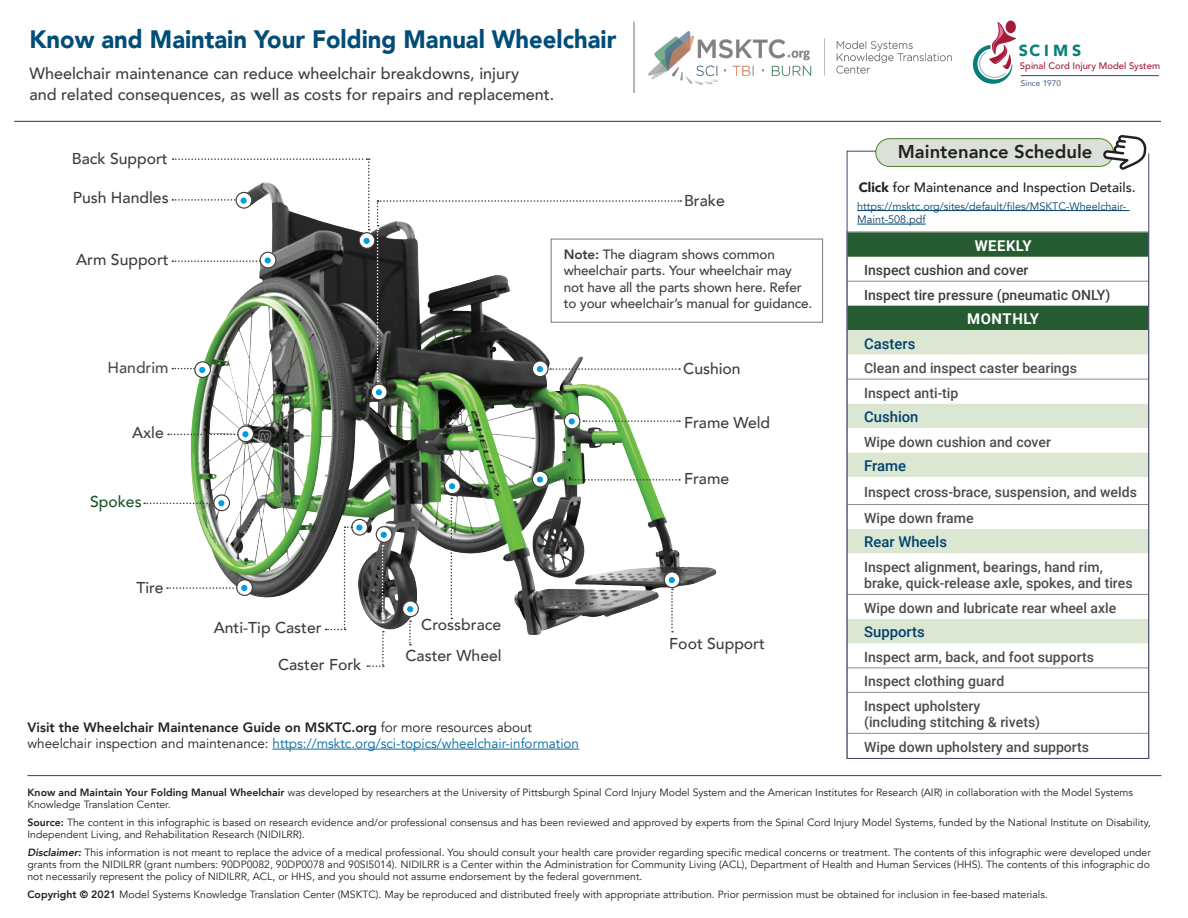
<style>
.page{position:relative;width:1188px;height:918px;background:#fff}
.page>*{position:absolute;margin:0;border:0;box-sizing:border-box;transform-origin:0 0}
.t1{font:900 25.2px "Avenir";color:#004d77;scale:.94 1}
.t2{font:800 18.45px "Avenir";color:#231f20}
.t3{font:500 16.2px/21.6px "Avenir";color:#3e3e3f}
.t4{font:900 16.05px "Avenir";letter-spacing:.23em;color:#067f7a}
.t5{font:500 15.75px/30.3px "Avenir";color:#3e3e3f;text-align:right}
.t6{font:500 15.75px "Avenir";color:#4b4c4d}
.t7{font:500 15.75px "Avenir";color:#1b5529}
.t8{font:500 14.85px "Roboto";color:#00416b}
.t9{font:700 14.85px "Roboto";letter-spacing:.035em;color:#fff}
.t10{font:500 14.1px/24.5px "Roboto";color:#4b4c4d}
.t11{font:500 14.1px/24.5px "Roboto";color:#3e3e3f}
.t12{font:13.5px/16.5px "Avenir";color:#231f20}
.t13{font:500 13.5px/16.5px "Avenir";letter-spacing:-.01em;color:#3e3e3f}
.t14{font:500 13.5px "Avenir";color:#231f20}
.t15{font:10.8px/13.5px "Avenir";color:#00416b}
.t16{font:10.5px/12px "Avenir";color:#231f20}
.t17{font:500 9.45px "Avenir";color:#a51c3b}
.t18{font:8.25px "Avenir";color:#3d5781}
.s1{font-weight:900}
.s2{font-weight:800}
.s3{color:#00679f}
.s4{font-weight:800;font-style:italic}
</style>
<div class="page">
<div style="left:1006px;top:21px;width:10px;height:12px;background:#a51c3b;border-radius:50%"></div>
<svg style="left:973px;top:22px;width:43px;height:62px"></svg>
<hr style="left:1021px;top:75px;width:138px;height:1px;background:#1f4c79">
<hr style="left:634px;top:22px;width:1px;height:71px;background:#6c6d70">
<img style="left:648px;top:32px;width:304px;height:53px">
<img style="left:190px;top:200px;width:527px;height:435px">
<svg style="left:172px;top:260px;width:88px;height:2px"></svg>
<svg style="left:409px;top:620px;width:2px;height:26px"></svg>
<svg style="left:671px;top:589px;width:2px;height:44px"></svg>
<svg style="left:583px;top:420px;width:97px;height:2px"></svg>
<svg style="left:549px;top:479px;width:131px;height:2px"></svg>
<svg style="left:451px;top:498px;width:1px;height:121px"></svg>
<svg style="left:214px;top:495px;width:15px;height:16px"></svg>
<div style="left:213px;top:494px;width:17px;height:17px;border:1px solid #3e3e3f;border-radius:50%"></div>
<svg style="left:144px;top:500px;width:80px;height:6px"></svg>
<svg style="left:238px;top:426px;width:16px;height:16px"></svg>
<div style="left:237px;top:425px;width:17px;height:17px;border:1px solid #3e3e3f;border-radius:50%"></div>
<svg style="left:168px;top:431px;width:80px;height:6px"></svg>
<svg style="left:237px;top:580px;width:15px;height:15px"></svg>
<div style="left:236px;top:579px;width:17px;height:17px;border:1px solid #3e3e3f;border-radius:50%"></div>
<svg style="left:167px;top:585px;width:80px;height:6px"></svg>
<svg style="left:352px;top:519px;width:16px;height:16px"></svg>
<div style="left:351px;top:519px;width:17px;height:17px;border:1px solid #3e3e3f;border-radius:50%"></div>
<svg style="left:376px;top:527px;width:16px;height:15px"></svg>
<div style="left:376px;top:526px;width:16px;height:17px;border:1px solid #3e3e3f;border-radius:50%"></div>
<svg style="left:403px;top:601px;width:15px;height:16px"></svg>
<div style="left:402px;top:600px;width:17px;height:17px;border:1px solid #3e3e3f;border-radius:50%"></div>
<svg style="left:407px;top:606px;width:6px;height:6px"></svg>
<svg style="left:445px;top:478px;width:15px;height:16px"></svg>
<div style="left:444px;top:477px;width:17px;height:17px;border:1px solid #3e3e3f;border-radius:50%"></div>
<svg style="left:449px;top:483px;width:6px;height:6px"></svg>
<svg style="left:532px;top:471px;width:16px;height:16px"></svg>
<div style="left:532px;top:471px;width:17px;height:17px;border:1px solid #3e3e3f;border-radius:50%"></div>
<div style="left:537px;top:476px;width:6px;height:7px;background:#009de0;border-radius:50%"></div>
<div style="left:564px;top:413px;width:16px;height:16px;background:#fff;border-radius:50%"></div>
<div style="left:564px;top:413px;width:16px;height:16px;border:1px solid #3e3e3f;border-radius:50%"></div>
<svg style="left:568px;top:418px;width:7px;height:6px"></svg>
<svg style="left:377px;top:200px;width:304px;height:182px"></svg>
<svg style="left:371px;top:384px;width:16px;height:16px"></svg>
<div style="left:371px;top:384px;width:17px;height:16px;border:1px solid #3e3e3f;border-radius:50%"></div>
<svg style="left:376px;top:389px;width:6px;height:6px"></svg>
<svg style="left:195px;top:362px;width:15px;height:15px"></svg>
<div style="left:194px;top:361px;width:17px;height:17px;border:1px solid #3e3e3f;border-radius:50%"></div>
<svg style="left:172px;top:367px;width:33px;height:6px"></svg>
<svg style="left:260px;top:252px;width:16px;height:16px"></svg>
<div style="left:260px;top:252px;width:16px;height:16px;border:1px solid #3e3e3f;border-radius:50%"></div>
<div style="left:265px;top:257px;width:6px;height:7px;background:#009de0;border-radius:50%"></div>
<svg style="left:172px;top:158px;width:198px;height:72px"></svg>
<svg style="left:359px;top:233px;width:16px;height:15px"></svg>
<div style="left:359px;top:232px;width:16px;height:17px;border:1px solid #3e3e3f;border-radius:50%"></div>
<svg style="left:364px;top:238px;width:6px;height:6px"></svg>
<svg style="left:664px;top:572px;width:16px;height:16px"></svg>
<div style="left:664px;top:571px;width:17px;height:17px;border:1px solid #3e3e3f;border-radius:50%"></div>
<svg style="left:669px;top:577px;width:6px;height:6px"></svg>
<svg style="left:326px;top:525px;width:61px;height:142px"></svg>
<div style="left:551px;top:239px;width:272px;height:84px;border:1px solid #76787b"></div>
<hr style="left:272px;top:749px;width:307px;height:1px;background:#00679f">
<hr style="left:27px;top:775px;width:1134px;height:1px;background:#3e3e3f">
<hr style="left:14px;top:121px;width:1147px;height:1px;background:#00416b">
<svg style="left:846px;top:150px;width:303px;height:609px"></svg>
<div style="left:876px;top:139px;width:237px;height:27px;background:#dbe1d8;border-radius:14px"></div>
<div style="left:875px;top:138px;width:239px;height:29px;border:1px solid #47832c;border-radius:14px"></div>
<svg style="left:1103px;top:135px;width:44px;height:35px"></svg>
<hr style="left:857px;top:210px;width:272px;height:1px;background:#00416b">
<hr style="left:857px;top:224px;width:69px;height:1px;background:#00416b">
<h1 class="t1" style="left:30px;top:18px;width:626px">Know and Maintain Your Folding Manual Wheelchair</h1>
<h3 class="t3" style="left:29px;top:62px;width:526px">Wheelchair maintenance can reduce wheelchair breakdowns, injury<br>and related consequences, as well as costs for repairs and replacement.</h3>
<h3 class="t5" style="left:72px;top:143px;width:97px">Back Support</h3>
<h3 class="t5" style="left:73px;top:181px;width:97px">Push Handles</h3>
<h3 class="t5" style="left:684px;top:184px;width:42px">Brake</h3>
<h3 class="t4" style="left:1019px;top:37px;width:64px">SCIMS</h3>
<p class="t18" style="left:1021px;top:77px;width:42px">Since 1970</p>
<p class="t17" style="left:1020px;top:58px;width:142px">Spinal Cord Injury Model System</p>
<h2 class="t2" style="left:898px;top:138px;width:196px">Maintenance Schedule</h2>
<p class="t14" style="left:859px;top:176px;width:278px"><span class="s1">Click</span> for Maintenance and Inspection Details.</p>
<p class="t15" style="left:857px;top:200px;width:271px">https://msktc.org/sites/default/files/MSKTC-Wheelchair-<br>Maint-508.pdf</p>
<h3 class="t9" style="left:975px;top:235px;width:58px">WEEKLY</h3>
<h3 class="t11" style="left:864px;top:257px;width:248px">Inspect cushion and cover<br>Inspect tire pressure (pneumatic ONLY)</h3>
<h3 class="t9" style="left:967px;top:308px;width:73px">MONTHLY</h3>
<h3 class="t8" style="left:864px;top:333px;width:53px">Casters</h3>
<h3 class="t10" style="left:864px;top:355px;width:214px">Clean and inspect caster bearings<br>Inspect anti-tip</h3>
<h3 class="t8" style="left:864px;top:406px;width:56px">Cushion</h3>
<h3 class="t10" style="left:864px;top:429px;width:188px">Wipe down cushion and cover</h3>
<h3 class="t8" style="left:864px;top:455px;width:43px">Frame</h3>
<h3 class="t10" style="left:864px;top:478px;width:274px;line-height:26px">Inspect cross-brace, suspension, and welds<br>Wipe down frame</h3>
<h3 class="t8" style="left:864px;top:532px;width:84px">Rear Wheels</h3>
<h3 class="t10" style="left:864px;top:558px;width:270px;line-height:16.5px">Inspect alignment, bearings, hand rim, brake, quick-release axle, spokes, and tires</h3>
<h3 class="t10" style="left:864px;top:595px;width:254px">Wipe down and lubricate rear wheel axle</h3>
<h3 class="t8" style="left:864px;top:622px;width:62px">Supports</h3>
<h3 class="t10" style="left:864px;top:644px;width:231px">Inspect arm, back, and foot supports<br>Inspect clothing guard<br>Inspect upholstery</h3>
<h3 class="t10" style="left:864px;top:710px;width:226px">(including stitching &amp; rivets)<br>Wipe down upholstery and supports</h3>
<p class="t13" style="left:564px;top:245px;width:250px"><span class="s2">Note:</span> The diagram shows common wheelchair parts. Your wheelchair may not have all the parts shown here. Refer to your wheelchair’s manual for guidance.</p>
<h3 class="t5" style="left:76px;top:243px;width:94px">Arm Support</h3>
<h3 class="t6" style="left:107px;top:353px;width:63px">Handrim</h3>
<h3 class="t5" style="left:683px;top:353px;width:59px">Cushion</h3>
<h3 class="t5" style="left:684px;top:407px;width:88px">Frame Weld</h3>
<h3 class="t5" style="left:132px;top:417px;width:33px">Axle</h3>
<h3 class="t5" style="left:684px;top:463px;width:47px">Frame</h3>
<h3 class="t7" style="left:90px;top:488px;width:53px">Spokes</h3>
<h3 class="t5" style="left:136px;top:571px;width:29px">Tire</h3>
<h3 class="t5" style="left:405px;top:609px;width:98px">Crossbrace<br>Caster Wheel</h3>
<h3 class="t5" style="left:214px;top:611px;width:109px">Anti-Tip Caster</h3>
<h3 class="t5" style="left:669px;top:627px;width:97px">Foot Support</h3>
<h3 class="t5" style="left:278px;top:648px;width:85px">Caster Fork</h3>
<p class="t12" style="left:27px;top:719px;width:553px"><span class="s2">Visit the Wheelchair Maintenance Guide on MSKTC.org</span> for more resources about wheelchair inspection and maintenance: <span class="s3">https://msktc.org/sci-topics/wheelchair-information</span></p>
<p class="t16" style="left:27px;top:787px;width:1107px"><span class="s2">Know and Maintain Your Folding Manual Wheelchair</span> was developed by researchers at the University of Pittsburgh Spinal Cord Injury Model System and the American Institutes for Research (AIR) in collaboration with the Model Systems<br>Knowledge Translation Center.</p>
<p class="t16" style="left:27px;top:817px;width:1125px"><span class="s2">Source:</span> The content in this infographic is based on research evidence and/or professional consensus and has been reviewed and approved by experts from the Spinal Cord Injury Model Systems, funded by the National Institute on Disability,<br>Independent Living, and Rehabilitation Research (NIDILRR).</p>
<p class="t16" style="left:27px;top:847px;width:1125px;text-align:justify"><span class="s4">Disclaimer:</span> This information is not meant to replace the advice of a medical professional. You should consult your health care provider regarding specific medical concerns or treatment. The contents of this infographic were developed under grants from the NIDILRR (grant numbers: 90DP0082, 90DP0078 and 90SI5014). NIDILRR is a Center within the Administration for Community Living (ACL), Department of Health and Human Services (HHS). The contents of this infographic do not necessarily represent the policy of NIDILRR, ACL, or HHS, and you should not assume endorsement by the federal government.</p>
<p class="t16" style="left:27px;top:889px;width:1022px"><span class="s2">Copyright © 2021</span> Model Systems Knowledge Translation Center (MSKTC). May be reproduced and distributed freely with appropriate attribution. Prior permission must be obtained for inclusion in fee-based materials.</p>
</div>
